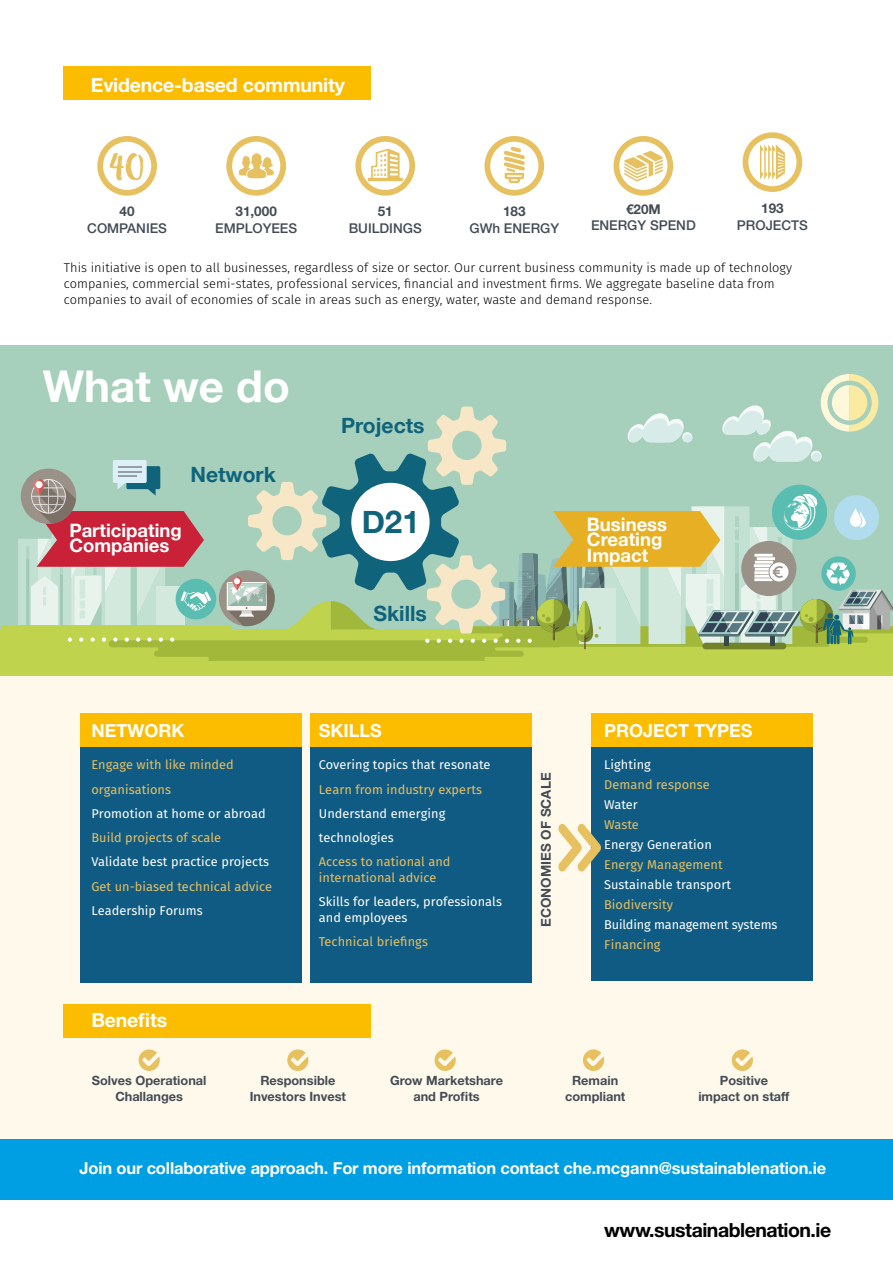
<style>
.page{position:relative;width:893px;height:1263px;background:#fff}
.page>*{position:absolute;margin:0;border:0;box-sizing:border-box;transform-origin:0 0}
.t1{font:700 43.8px "Helvetica Neue";color:#fff}
.t2{font:700 31.35px "Helvetica Neue";color:#0f637b}
.t3{font:700 21px "Helvetica Neue";color:#0f637b}
.t4{font:700 19.5px "Helvetica Neue LT Std";letter-spacing:-.01em;color:#fff}
.t5{font:700 19.5px "Helvetica Neue LT Std";letter-spacing:-.025em;color:#000}
.t6{font:700 18.45px/15.6px "Helvetica Neue";color:#fff}
.t7{font:700 18px "Helvetica Neue LT Std";color:#fff}
.t8{font:700 16.5px "Helvetica Neue LT Std";letter-spacing:-.01em;color:#fff}
.t9{font:500 13.5px "Helvetica Neue LT Std";color:#444b55}
.t10{font:700 13.5px "Helvetica Neue LT Std";color:#444b55}
.t11{font:300 12.75px/15.8px "Fira Sans";letter-spacing:.005em;color:#000}
.t12{font:12.75px/24.3px "Fira Sans";letter-spacing:.005em;color:#fff}
.t13{font:12.75px/24.3px "Fira Sans";letter-spacing:.005em;color:#e7c060}
.t14{font:700 12.75px/15.3px "Helvetica Neue LT Std";color:#444b55;text-align:center}
</style>
<div class="page">
<div style="left:0;top:674px;width:893px;height:465px;background:#fff9eb"></div>
<div style="left:81px;top:716px;width:221px;height:266px;background:#105b83"></div>
<div style="left:310px;top:716px;width:221px;height:266px;background:#105b83"></div>
<div style="left:591px;top:716px;width:221px;height:264px;background:#105b83"></div>
<svg style="left:558px;top:823px;width:43px;height:48px"></svg>
<svg style="left:139px;top:1049px;width:21px;height:22px"></svg>
<svg style="left:287px;top:1049px;width:21px;height:22px"></svg>
<svg style="left:435px;top:1049px;width:21px;height:22px"></svg>
<svg style="left:583px;top:1049px;width:21px;height:22px"></svg>
<svg style="left:732px;top:1049px;width:21px;height:22px"></svg>
<svg style="left:358px;top:139px;width:54px;height:54px"></svg>
<div style="left:355px;top:136px;width:60px;height:60px;border:6px solid #e7c060;border-radius:50%"></div>
<svg style="left:368px;top:149px;width:35px;height:32px"></svg>
<svg style="left:229px;top:139px;width:54px;height:54px"></svg>
<div style="left:226px;top:136px;width:60px;height:60px;border:6px solid #e7c060;border-radius:50%"></div>
<svg style="left:239px;top:153px;width:35px;height:25px"></svg>
<svg style="left:100px;top:139px;width:54px;height:54px"></svg>
<div style="left:97px;top:136px;width:60px;height:60px;border:6px solid #e7c060;border-radius:50%"></div>
<svg style="left:110px;top:153px;width:33px;height:27px"></svg>
<svg style="left:487px;top:139px;width:54px;height:54px"></svg>
<div style="left:484px;top:136px;width:60px;height:60px;border:6px solid #e7c060;border-radius:50%"></div>
<svg style="left:504px;top:146px;width:21px;height:37px"></svg>
<svg style="left:616px;top:139px;width:54px;height:54px"></svg>
<div style="left:613px;top:136px;width:60px;height:60px;border:6px solid #e7c060;border-radius:50%"></div>
<svg style="left:624px;top:151px;width:39px;height:31px"></svg>
<svg style="left:745px;top:135px;width:54px;height:54px"></svg>
<div style="left:743px;top:132px;width:59px;height:60px;border:6px solid #e7c060;border-radius:50%"></div>
<svg style="left:760px;top:145px;width:25px;height:35px"></svg>
<div style="left:64px;top:67px;width:307px;height:33px;background:#fcbc00"></div>
<div style="left:64px;top:1004px;width:307px;height:33px;background:#fcbc00"></div>
<div style="left:0;top:1139px;width:893px;height:60px;background:#009ee3"></div>
<div style="left:81px;top:713px;width:221px;height:33px;background:#fcbc00"></div>
<div style="left:310px;top:713px;width:221px;height:33px;background:#fcbc00"></div>
<div style="left:591px;top:713px;width:221px;height:33px;background:#fcbc00"></div>
<div style="left:0;top:345px;width:893px;height:310px;background:#a6d0bc"></div>
<div style="left:0;top:643px;width:893px;height:32px;background:#bfd34c"></div>
<div style="left:1px;top:625px;width:231px;height:7px;background:#bfd34c;border-radius:3px"></div>
<svg style="left:18px;top:374px;width:875px;height:287px"></svg>
<h3 class="t4" style="left:91px;top:73px;width:256px">Evidence-based community</h3>
<p class="t10" style="left:120px;top:203px;width:17px">40</p>
<p class="t9" style="left:87px;top:220px;width:81px">COMPANIES</p>
<p class="t10" style="left:236px;top:203px;width:43px">31,000</p>
<p class="t9" style="left:215px;top:220px;width:84px">EMPLOYEES</p>
<p class="t10" style="left:378px;top:203px;width:17px">51</p>
<p class="t9" style="left:349px;top:220px;width:74px">BUILDINGS</p>
<p class="t10" style="left:503px;top:203px;width:24px">183</p>
<p class="t9" style="left:469px;top:220px;width:91px">GWh ENERGY</p>
<p class="t10" style="left:626px;top:201px;width:36px">€20M</p>
<p class="t9" style="left:591px;top:217px;width:106px">ENERGY SPEND</p>
<p class="t10" style="left:761px;top:200px;width:24px">193</p>
<p class="t9" style="left:737px;top:217px;width:73px">PROJECTS</p>
<p class="t11" style="left:64px;top:260px;width:730px">This initiative is open to all businesses, regardless of size or sector. Our current business community is made up of technology companies, commercial semi-states, professional services, financial and investment firms. We aggregate baseline data from companies to avail of economies of scale in areas such as energy, water, waste and demand response.</p>
<h1 class="t1" style="left:43px;top:352px;width:248px">What we do</h1>
<h3 class="t3" style="left:191px;top:458px;width:87px">Network</h3>
<h3 class="t6" style="left:69px;top:523px;width:114px">Participating<br>Companies</h3>
<h3 class="t3" style="left:341px;top:409px;width:85px">Projects</h3>
<h2 class="t2" style="left:362px;top:497px;width:60px">D21</h2>
<h3 class="t3" style="left:373px;top:597px;width:55px">Skills</h3>
<h3 class="t6" style="left:587px;top:517px;width:82px">Business<br>Creating<br>Impact</h3>
<h3 class="t7" style="left:91px;top:719px;width:94px">NETWORK</h3>
<p class="t13" style="left:91px;top:753px;width:144px">Engage with like minded organisations</p>
<p class="t12" style="left:91px;top:801px;width:176px">Promotion at home or abroad</p>
<p class="t13" style="left:91px;top:825px;width:131px">Build projects of scale</p>
<p class="t12" style="left:91px;top:850px;width:179px">Validate best practice projects</p>
<p class="t13" style="left:91px;top:874px;width:182px">Get un-biased technical advice</p>
<p class="t12" style="left:91px;top:898px;width:113px">Leadership Forums</p>
<h3 class="t4" style="left:91px;top:1007px;width:77px">Benefits</h3>
<h3 class="t7" style="left:319px;top:719px;width:65px">SKILLS</h3>
<p class="t12" style="left:319px;top:753px;width:173px">Covering topics that resonate</p>
<p class="t13" style="left:319px;top:777px;width:165px">Learn from industry experts</p>
<p class="t12" style="left:319px;top:801px;width:128px">Understand emerging technologies</p>
<p class="t13" style="left:319px;top:854px;width:133px;line-height:15.8px">Access to national and international advice</p>
<p class="t12" style="left:319px;top:894px;width:185px;line-height:15.8px">Skills for leaders, professionals and employees</p>
<p class="t13" style="left:319px;top:930px;width:111px">Technical briefings</p>
<p class="t10" style="left:537px;top:927px;width:156px;rotate:-90deg">ECONOMIES OF SCALE</p>
<h3 class="t7" style="left:604px;top:719px;width:150px">PROJECT TYPES</h3>
<p class="t12" style="left:604px;top:753px;width:48px">Lighting</p>
<p class="t13" style="left:604px;top:773px;width:107px">Demand response</p>
<p class="t12" style="left:604px;top:793px;width:35px">Water</p>
<p class="t13" style="left:604px;top:813px;width:36px">Waste</p>
<p class="t12" style="left:604px;top:833px;width:109px">Energy Generation</p>
<p class="t13" style="left:604px;top:853px;width:120px">Energy Management</p>
<p class="t12" style="left:604px;top:873px;width:129px">Sustainable transport</p>
<p class="t13" style="left:604px;top:893px;width:71px">Biodiversity</p>
<p class="t12" style="left:604px;top:913px;width:175px">Building management systems</p>
<p class="t13" style="left:604px;top:933px;width:58px">Financing</p>
<p class="t14" style="left:92px;top:1073px;width:116px">Solves Operational<br>Challanges</p>
<p class="t14" style="left:250px;top:1073px;width:98px">Responsible<br>Investors Invest</p>
<p class="t14" style="left:390px;top:1073px;width:114px">Grow Marketshare and Profits</p>
<p class="t14" style="left:565px;top:1073px;width:62px">Remain compliant</p>
<p class="t14" style="left:698px;top:1073px;width:93px">Positive impact on staff</p>
<p class="t8" style="left:79px;top:1158px;width:748px">Join our collaborative approach. For more information contact che.mcgann@sustainablenation.ie</p>
<h3 class="t5" style="left:604px;top:1218px;width:229px">www.sustainablenation.ie</h3>
</div>
